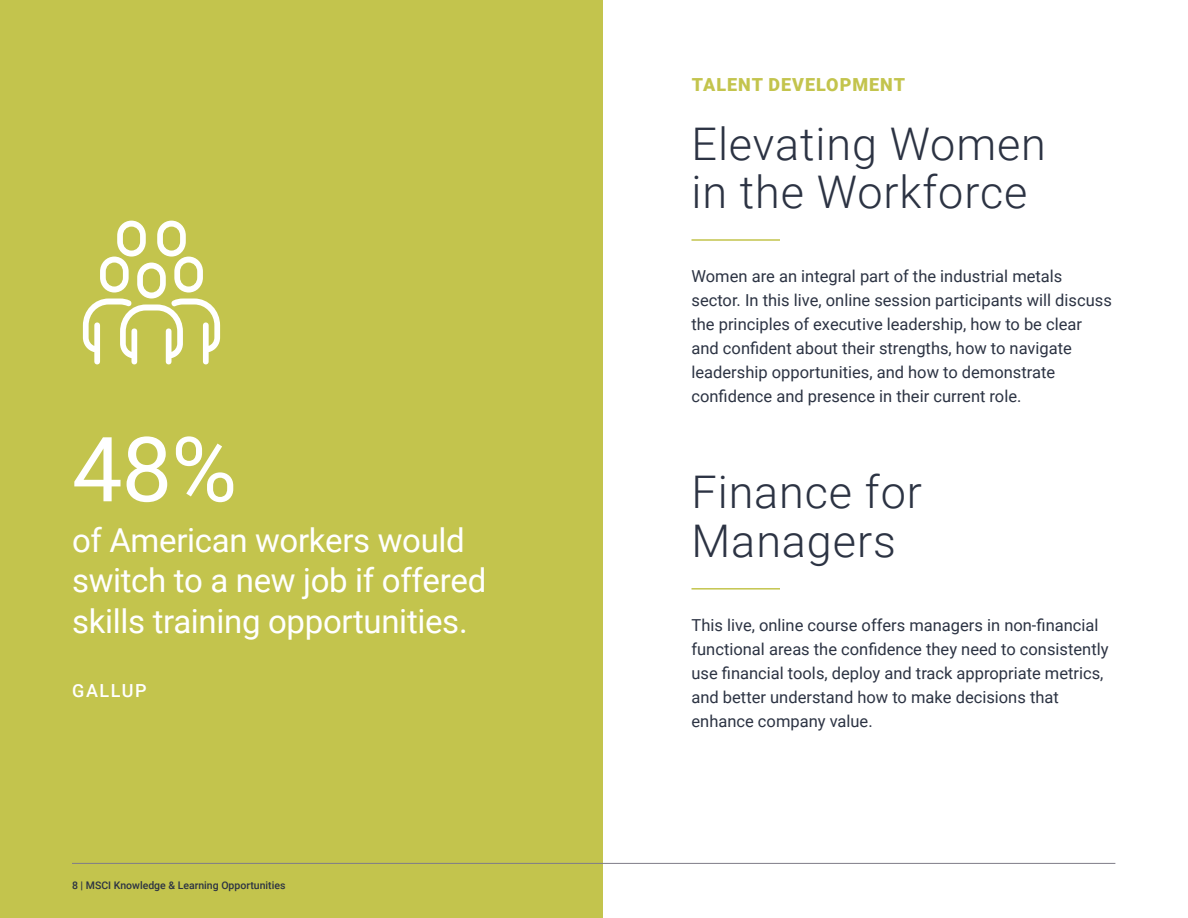
<style>
.page{position:relative;width:1188px;height:918px;background:#fff}
.page>*{position:absolute;margin:0;border:0;box-sizing:border-box;transform-origin:0 0}
.body{font:90px "Roboto";color:#fff}
.H1_-_NRS{font:300 45px/48px "Roboto";letter-spacing:.02em;color:#2c3343}
.body-2{font:33px/40.5px "Roboto";letter-spacing:-.01em;color:#fff}
.H1_-_NRS-2{font:900 18px "Roboto";letter-spacing:.055em;color:#c3c44d}
.body-3{font:500 18px "Roboto";letter-spacing:.085em;color:#fff}
.body-4{font:16.5px/24px "Roboto";color:#2c3343}
.t1{font:500 10.5px "Roboto";color:#2c3343}
</style>
<div class="page">
<div style="left:0;top:0;width:603px;height:918px;background:#c3c44d"></div>
<hr style="left:692px;top:239px;width:88px;height:2px;background:#c3c44d">
<hr style="left:692px;top:588px;width:88px;height:2px;background:#c3c44d">
<svg style="left:83px;top:221px;width:137px;height:143px"></svg>
<hr style="left:72px;top:863px;width:1043px;height:1px;background:#7f7d88">
<p class="body" style="left:72px;top:406px;width:167px">48%</p>
<p class="body-2" style="left:72px;top:519px;width:416px">of American workers would switch to a new job if offered skills training opportunities.</p>
<p class="body-3" style="left:72px;top:678px;width:76px">GALLUP</p>
<p class="t1" style="left:72px;top:878px;width:215px">8 | MSCI Knowledge &amp; Learning Opportunities</p>
<p class="H1_-_NRS-2" style="left:692px;top:72px;width:215px">TALENT DEVELOPMENT</p>
<p class="H1_-_NRS" style="left:692px;top:118px;width:356px">Elevating Women in the Workforce</p>
<p class="body-4" style="left:692px;top:263px;width:422px">Women are an integral part of the industrial metals sector. In this live, online session participants will discuss the principles of executive leadership, how to be clear and confident about their strengths, how to navigate leadership opportunities, and how to demonstrate confidence and presence in their current role.</p>
<p class="H1_-_NRS" style="left:692px;top:467px;width:232px">Finance for<br>Managers</p>
<p class="body-4" style="left:692px;top:612px;width:419px">This live, online course offers managers in non-financial functional areas the confidence they need to consistently use financial tools, deploy and track appropriate metrics, and better understand how to make decisions that enhance company value.</p>
</div>
